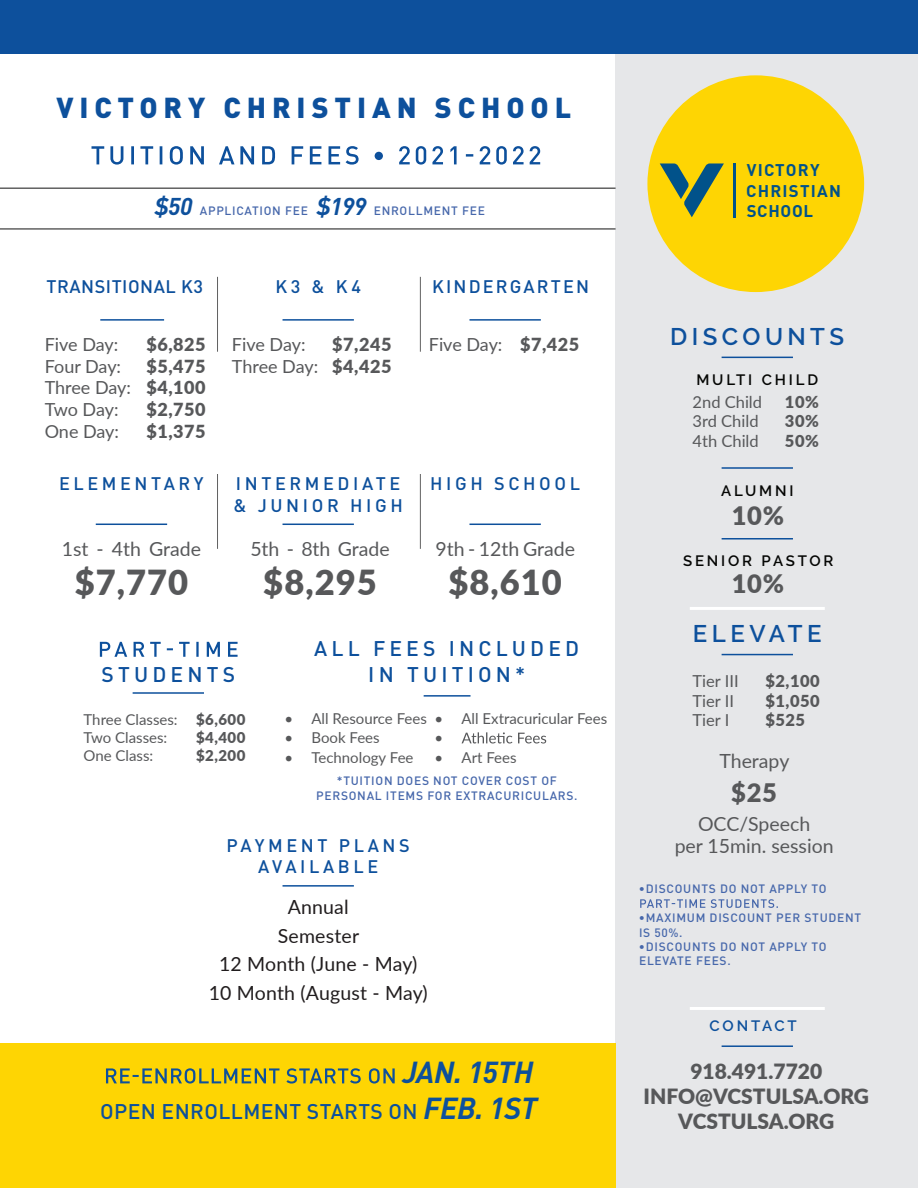
<style>
.page{position:relative;width:918px;height:1188px;background:#fff}
.page>*{position:absolute;margin:0;border:0;box-sizing:border-box;transform-origin:0 0}
.t1{font:900 34.5px "Lato";letter-spacing:.03em;color:#57585a}
.t2{font:italic 700 30px "DINOT";letter-spacing:-.015em;color:#0d509c}
.t3{font:900 28.5px "DINOT";letter-spacing:.21em;color:#0d509c}
.t4{font:900 25.5px "Lato";color:#57585a}
.t5{font:600 24px "Raleway";letter-spacing:.185em;color:#0d509c}
.t6{font:900 21px/25.2px "Lato";color:#57585a;text-align:center}
.t7{font:500 21px/25.2px "DINOT";letter-spacing:.2em;color:#0d509c;text-align:center}
.t8{font:500 21px "DINOT";letter-spacing:.02em;color:#0d509c}
.t9{font:19.5px/22.5px "Lato";color:#57585a;text-align:center}
.t10{font:19.5px/28.5px "Lato";letter-spacing:.01em;color:#211d1e;text-align:center}
.t11{font:18px/21.6px "Lato";letter-spacing:-.01em;color:#57585a}
.t12{font:500 18px/21.6px "DINOT";letter-spacing:.2em;color:#0d509c}
.t13{font:900 18px/21.6px "Lato";letter-spacing:.03em;color:#57585a}
.t14{font:500 18px "DINOT";letter-spacing:.03em;color:#0d509c}
.t15{font:500 18px "DINOT";letter-spacing:.12em;color:#0d509c}
.t16{font:700 16.8px/20.1px "DINOT";letter-spacing:.075em;color:#01528a}
.t17{font:16.5px/19.5px "Lato";color:#57585a}
.t18{font:900 16.5px/19.5px "Lato";letter-spacing:.03em;color:#57585a;text-align:justify}
.t19{font:15px/18px "Lato";color:#57585a}
.t20{font:600 15px "Raleway";letter-spacing:.19em;color:#040503}
.t21{font:900 15px/18px "Lato";letter-spacing:.03em;color:#57585a;text-align:justify}
.t22{font:600 15px "Raleway";letter-spacing:.185em;color:#0d509c}
.t23{font:500 12px/14.4px "DINOT";letter-spacing:.06em;color:#4667ab}
.s1{font-weight:700;font-style:italic;font-size:24px;color:#0d509c}
.s2{font-weight:900}
.s3{font-weight:700;font-style:italic;font-size:30px}
</style>
<div class="page">
<div style="left:616px;top:0;width:302px;height:1188px;background:#e6e7e9"></div>
<div style="left:647px;top:75px;width:217px;height:217px;background:#fed503;border-radius:50%"></div>
<svg style="left:660px;top:163px;width:64px;height:54px"></svg>
<hr style="left:734px;top:163px;width:2px;height:55px;background:#01528a">
<div style="left:0;top:0;width:918px;height:54px;background:#0d509c"></div>
<hr style="left:722px;top:357px;width:71px;height:1px;background:#0d509c">
<hr style="left:722px;top:654px;width:71px;height:1px;background:#0d509c">
<hr style="left:424px;top:695px;width:47px;height:2px;background:#0d509c">
<hr style="left:283px;top:524px;width:71px;height:1px;background:#0d509c">
<hr style="left:283px;top:885px;width:71px;height:2px;background:#0d509c">
<hr style="left:96px;top:524px;width:71px;height:1px;background:#0d509c">
<hr style="left:469px;top:524px;width:72px;height:1px;background:#0d509c">
<hr style="left:469px;top:319px;width:72px;height:2px;background:#0d509c">
<hr style="left:722px;top:1045px;width:71px;height:2px;background:#0d509c">
<hr style="left:722px;top:467px;width:71px;height:2px;background:#0d509c">
<hr style="left:722px;top:538px;width:71px;height:2px;background:#0d509c">
<hr style="left:690px;top:607px;width:135px;height:3px;background:#fff">
<hr style="left:690px;top:1007px;width:135px;height:3px;background:#fff">
<div style="left:0;top:1043px;width:616px;height:144px;background:#fed503"></div>
<svg style="left:92px;top:146px;width:448px;height:19px"></svg>
<hr style="left:283px;top:319px;width:71px;height:2px;background:#0d509c">
<hr style="left:100px;top:319px;width:64px;height:2px;background:#0d509c">
<svg style="left:640px;top:899px;width:138px;height:9px"></svg>
<svg style="left:462px;top:732px;width:84px;height:12px"></svg>
<hr style="left:217px;top:474px;width:1px;height:75px;background:#616161">
<hr style="left:217px;top:277px;width:1px;height:75px;background:#616161">
<hr style="left:0;top:228px;width:616px;height:2px;background:#616161">
<hr style="left:0;top:187px;width:616px;height:2px;background:#616161">
<hr style="left:420px;top:474px;width:1px;height:75px;background:#616161">
<hr style="left:420px;top:277px;width:1px;height:75px;background:#616161">
<hr style="left:133px;top:692px;width:71px;height:2px;background:#0d509c">
<svg style="left:100px;top:642px;width:138px;height:15px"></svg>
<svg style="left:106px;top:1068px;width:289px;height:16px"></svg>
<h3 class="t3" style="left:56px;top:89px;width:516px">VICTORY CHRISTIAN SCHOOL</h3>
<p class="t23" style="left:155px;top:203px;width:332px"><span class="s1">$50</span> APPLICATION FEE <span class="s1">$199</span> ENROLLMENT FEE</p>
<h3 class="t14" style="left:46px;top:274px;width:158px">TRANSITIONAL K3</h3>
<h3 class="t12" style="left:276px;top:275px;width:87px">K3 &amp; K4</h3>
<h3 class="t15" style="left:432px;top:274px;width:158px">KINDERGARTEN</h3>
<h3 class="t11" style="left:45px;top:333px;width:75px">Five Day:</h3>
<h3 class="t11" style="left:429px;top:333px;width:152px">Five Day: <span class="s2">$7,425</span></h3>
<h3 class="t11" style="left:45px;top:355px;width:88px">Four Day:<br>Three Day:<br>Two Day:<br>One Day:</h3>
<h3 class="t13" style="left:147px;top:333px;width:61px;text-align:justify">$6,825 $5,475 $4,100 $2,750 $1,375</h3>
<h3 class="t11" style="left:232px;top:333px;width:88px">Five Day:<br>Three Day:</h3>
<h3 class="t13" style="left:332px;top:333px;width:61px">$7,245 $4,425</h3>
<h3 class="t12" style="left:59px;top:472px;width:146px">ELEMENTARY</h3>
<h3 class="t12" style="left:234px;top:472px;width:171px">INTERMEDIATE &amp; JUNIOR HIGH</h3>
<h3 class="t9" style="left:62px;top:537px;width:141px">1st - 4th Grade</h3>
<h1 class="t1" style="left:75px;top:556px;width:115px">$7,770</h1>
<h3 class="t9" style="left:250px;top:537px;width:141px">5th - 8th Grade</h3>
<h1 class="t1" style="left:263px;top:556px;width:115px">$8,295</h1>
<h3 class="t12" style="left:430px;top:472px;width:151px">HIGH SCHOOL</h3>
<h3 class="t9" style="left:435px;top:537px;width:141px">9th - 12th Grade</h3>
<h1 class="t1" style="left:448px;top:556px;width:115px">$8,610</h1>
<h3 class="t7" style="left:101px;top:661px;width:135px">STUDENTS</h3>
<p class="t19" style="left:84px;top:709px;width:96px">Three Classes:<br>Two Classes:<br>One Class:</p>
<p class="t21" style="left:196px;top:709px;width:51px">$6,600 $4,400 $2,200</p>
<h3 class="t7" style="left:314px;top:635px;width:267px">ALL FEES INCLUDED<br>IN TUITION*</h3>
<p class="t19" style="left:284px;top:709px;width:144px">• All Resource Fees</p>
<p class="t19" style="left:284px;top:728px;width:97px">• Book Fees</p>
<p class="t19" style="left:284px;top:748px;width:131px">• Technology Fee</p>
<p class="t19" style="left:435px;top:708px;width:174px;line-height:19.5px">• All Extracuricular Fees •</p>
<p class="t19" style="left:435px;top:748px;width:84px">• Art Fees</p>
<p class="t23" style="left:316px;top:773px;width:263px;text-align:center">*TUITION DOES NOT COVER COST OF<br>PERSONAL ITEMS FOR EXTRACURICULARS.</p>
<h3 class="t12" style="left:227px;top:834px;width:185px;text-align:center">PAYMENT PLANS<br>AVAILABLE</h3>
<h3 class="t10" style="left:209px;top:892px;width:221px">Annual<br>Semester<br>12 Month (June - May)<br>10 Month (August - May)</h3>
<h2 class="t2" style="left:402px;top:1052px;width:132px">JAN. 15TH</h2>
<h3 class="t8" style="left:100px;top:1098px;width:438px">OPEN ENROLLMENT STARTS ON <span class="s3">FEB. 1ST</span></h3>
<h3 class="t16" style="left:746px;top:160px;width:97px">VICTORY<br>CHRISTIAN<br>SCHOOL</h3>
<h3 class="t5" style="left:670px;top:323px;width:175px">DISCOUNTS</h3>
<p class="t20" style="left:696px;top:371px;width:123px">MULTI CHILD</p>
<h3 class="t17" style="left:693px;top:391px;width:71px">2nd Child<br>3rd Child<br>4th Child</h3>
<h3 class="t18" style="left:785px;top:391px;width:35px">10% 30% 50%</h3>
<p class="t20" style="left:721px;top:482px;width:74px">ALUMNI</p>
<h3 class="t4" style="left:732px;top:497px;width:54px">10%</h3>
<p class="t20" style="left:683px;top:552px;width:152px">SENIOR PASTOR</p>
<h3 class="t4" style="left:732px;top:565px;width:54px">10%</h3>
<h3 class="t5" style="left:693px;top:620px;width:130px">ELEVATE</h3>
<h3 class="t17" style="left:693px;top:671px;width:48px">Tier III<br>Tier II<br>Tier I</h3>
<h3 class="t18" style="left:765px;top:671px;width:56px">$2,100 $1,050 $525</h3>
<h3 class="t9" style="left:719px;top:749px;width:71px">Therapy</h3>
<h3 class="t4" style="left:731px;top:774px;width:47px">$25</h3>
<h3 class="t9" style="left:675px;top:812px;width:160px">OCC/Speech<br>per 15min. session</h3>
<p class="t23" style="left:639px;top:881px;width:189px">•DISCOUNTS DO NOT APPLY TO</p>
<p class="t23" style="left:639px;top:910px;width:224px">•MAXIMUM DISCOUNT PER STUDENT<br>IS 50%.</p>
<p class="t23" style="left:639px;top:939px;width:189px">•DISCOUNTS DO NOT APPLY TO<br>ELEVATE FEES.</p>
<p class="t22" style="left:710px;top:1017px;width:89px">CONTACT</p>
<h3 class="t6" style="left:644px;top:1058px;width:227px">918.491.7720<br>INFO@VCSTULSA.ORG<br>VCSTULSA.ORG</h3>
</div>
